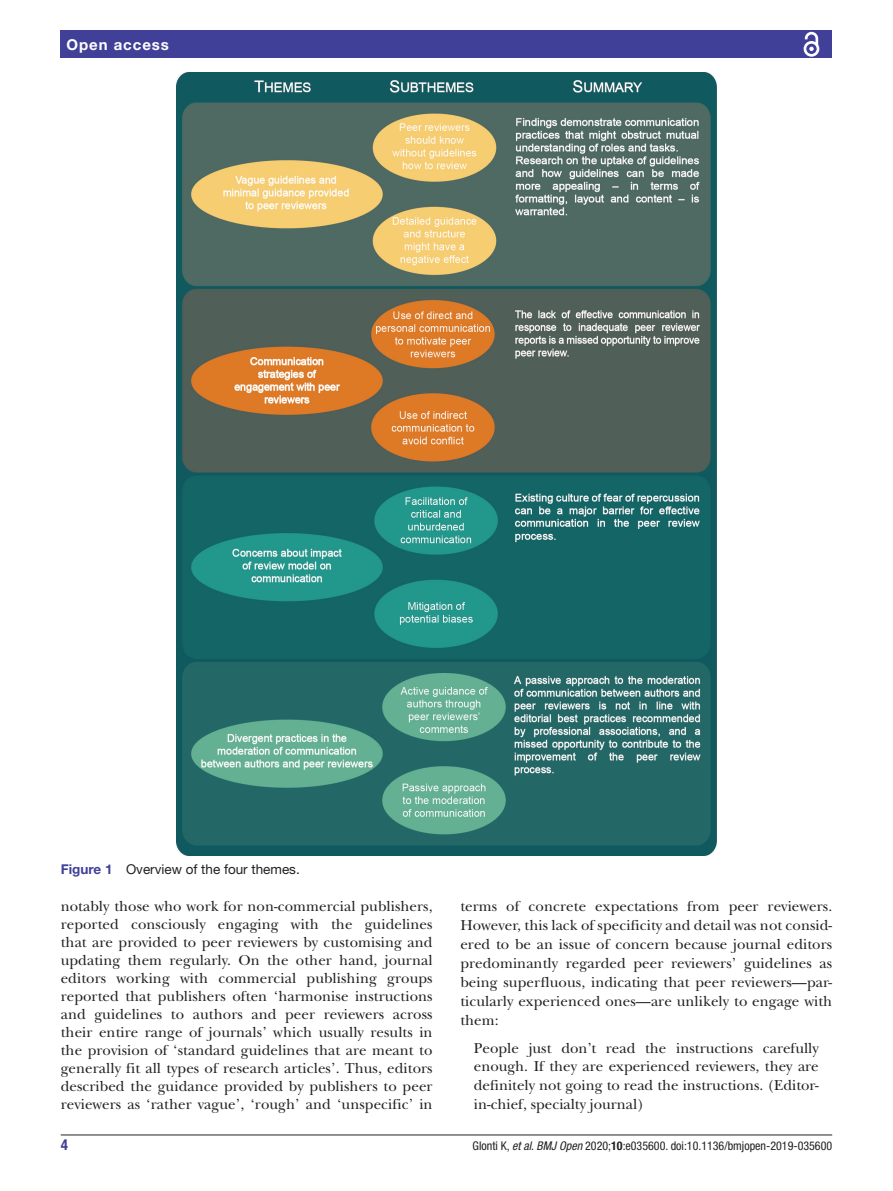
<style>
.page{position:relative;width:893px;height:1191px;background:#fff}
.page>*{position:absolute;margin:0;border:0;box-sizing:border-box;transform-origin:0 0}
.t1{font:15px/18px "New Baskerville";letter-spacing:.005em;color:#231f20;text-align:justify}
.t2{font:700 15px "Helvetica Neue LT Std";letter-spacing:.065em;color:#fff}
.t3{font:700 condensed 15px "Helvetica Neue LT Std";color:#414099}
.t4{font:13.5px "Helvetica Neue LT Std";color:#231f20}
.t5{font:condensed 12px "Helvetica Neue LT Std";color:#231f20}
.s1{font-weight:700;color:#414099}
.s2{font-style:italic}
.s3{font-weight:700}
</style>
<div class="page">
<hr style="left:61px;top:1134px;width:771px;height:1px;background:#231f20">
<div style="left:61px;top:31px;width:771px;height:27px;background:#414099"></div>
<svg style="left:803px;top:31px;width:17px;height:26px"></svg>
<img style="left:176px;top:73px;width:540px;height:783px">
<p class="t2" style="left:66px;top:35px;width:104px">Open access</p>
<p class="t4" style="left:61px;top:861px;width:241px"><span class="s1">Figure 1</span> Overview of the four themes.</p>
<p class="t1" style="left:61px;top:897px;width:373px">notably those who work for non-commercial publishers, reported consciously engaging with the guidelines that are provided to peer reviewers by customising and updating them regularly. On the other hand, journal editors working with commercial publishing groups reported that publishers often ‘harmonise instructions and guidelines to authors and peer reviewers across their entire range of journals’ which usually results in the provision of ‘standard guidelines that are meant to generally fit all types of research articles’. Thus, editors described the guidance provided by publishers to peer reviewers as ‘rather vague’, ‘rough’ and ‘unspecific’ in</p>
<p class="t1" style="left:460px;top:897px;width:373px;line-height:18.9px">terms of concrete expectations from peer reviewers.<br>However, this lack of specificity and detail was not consid&shy;ered to be an issue of concern because journal editors predominantly regarded peer reviewers’ guidelines as being superfluous, indicating that peer reviewers—par&shy;ticularly experienced ones—are unlikely to engage with them:</p>
<p class="t1" style="left:474px;top:1038px;width:346px;line-height:18.9px">People just don’t read the instructions carefully enough. If they are experienced reviewers, they are definitely not going to read the instructions. (Editor&shy;in-chief, specialty journal)</p>
<p class="t3" style="left:61px;top:1135px;width:9px">4</p>
<p class="t5" style="left:473px;top:1138px;width:361px">Glonti K, <span class="s2">et al</span>. <span class="s2">BMJ Open</span> 2020;<span class="s3">10</span>:e035600. doi:10.1136/bmjopen-2019-035600</p>
</div>
